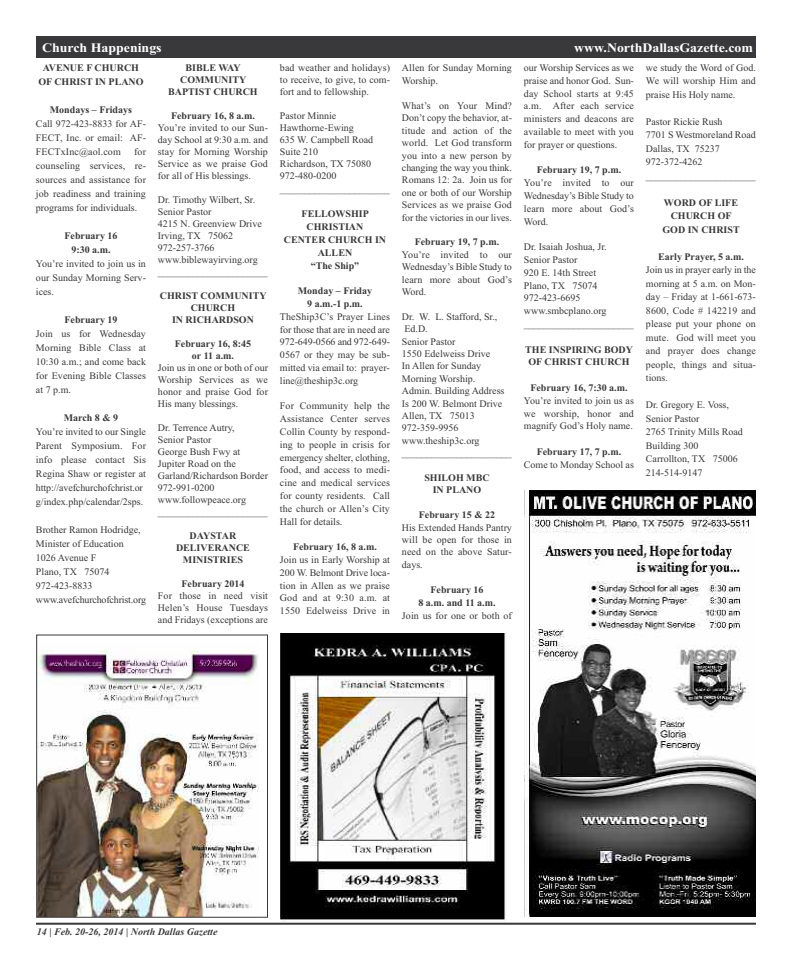
<style>
.page{position:relative;width:792px;height:972px;background:#fff}
.page>*{position:absolute;margin:0;border:0;box-sizing:border-box;transform-origin:0 0}
.t1{font:700 13px "Times New Roman";color:#fff;scale:1.07 1}
.t2{font:10px/12.8px "Times New Roman";color:#39383a;text-align:justify}
.t3{font:700 10px/12px "Times New Roman";color:#39383a;text-align:center}
.t4{font:italic 700 10px "Times New Roman";color:#39383a}
</style>
<div class="page">
<img style="left:280px;top:634px;width:226px;height:286px">
<hr style="left:36px;top:923px;width:720px;height:2px;background:#39383a">
<div style="left:36px;top:36px;width:720px;height:22px;background:#39383a"></div>
<img style="left:38px;top:650px;width:220px;height:266px">
<div style="left:36px;top:635px;width:232px;height:283px;border:1px solid #39383a"></div>
<img style="left:524px;top:490px;width:232px;height:426px">
<h1 class="t1" style="left:42px;top:40px;width:113px">Church Happenings</h1>
<h1 class="t1" style="left:574px;top:40px;width:169px">www.NorthDallasGazette.com</h1>
<p class="t3" style="left:38px;top:60px;width:107px;line-height:14px">AVENUE F CHURCH<br>OF CHRIST IN PLANO</p>
<p class="t3" style="left:50px;top:103px;width:84px">Mondays – Fridays</p>
<p class="t2" style="left:36px;top:116px;width:112px;line-height:14px">Call 972-423-8833 for AF-FECT, Inc. or email: AF-FECTxInc@aol.com</p>
<p class="t2" style="left:36px;top:144px;width:111px;line-height:14px;text-indent:98px">for counseling services, re&shy;sources and assistance for job readiness and training programs for individuals.</p>
<p class="t3" style="left:64px;top:228px;width:55px;line-height:14px">February 16<br>9:30 a.m.</p>
<p class="t2" style="left:36px;top:256px;width:112px;line-height:14px">You’re invited to join us in our Sunday Morning Serv&shy;ices.</p>
<p class="t3" style="left:64px;top:313px;width:55px">February 19</p>
<p class="t2" style="left:36px;top:326px;width:112px;line-height:14px">Join us for Wednesday Morning Bible Class at 10:30 a.m.; and come back for Evening Bible Classes at 7 p.m.</p>
<p class="t3" style="left:64px;top:411px;width:56px">March 8 &amp; 9</p>
<p class="t2" style="left:36px;top:424px;width:112px;line-height:14px;text-align:left">You’re invited to our Single<br>Parent Symposium. For info please contact Sis<br>Regina Shaw or register at http://avefchurchofchrist.or g/index.php/calendar/2sps.</p>
<p class="t2" style="left:36px;top:522px;width:112px;line-height:14px;text-align:left">Brother Ramon Hodridge,<br>Minister of Education<br>1026 Avenue F<br>Plano, TX 75074<br>972-423-8833 www.avefchurchofchrist.org</p>
<p class="t3" style="left:168px;top:61px;width:91px">BIBLE WAY<br>COMMUNITY<br>BAPTIST CHURCH</p>
<p class="t3" style="left:171px;top:109px;width:85px">February 16, 8 a.m.</p>
<p class="t2" style="left:158px;top:121px;width:112px;line-height:12px">You’re invited to our Sun&shy;day School at 9:30 a.m. and stay for Morning Worship Service as we praise God for all of His blessings.</p>
<p class="t2" style="left:158px;top:193px;width:111px;line-height:12px;text-align:left">Dr. Timothy Wilbert, Sr.<br>Senior Pastor<br>4215 N. Greenview Drive<br>Irving, TX 75062<br>972-257-3766 www.biblewayirving.org ______________________</p>
<p class="t3" style="left:160px;top:289px;width:108px">CHRIST COMMUNITY<br>CHURCH<br>IN RICHARDSON</p>
<p class="t3" style="left:175px;top:337px;width:78px">February 16, 8:45 or 11 a.m.</p>
<p class="t2" style="left:158px;top:361px;width:112px;line-height:12px">Join us in one or both of our Worship Services as we honor and praise God for His many blessings.</p>
<p class="t2" style="left:158px;top:421px;width:111px;line-height:12px;text-align:left">Dr. Terrence Autry,<br>Senior Pastor<br>George Bush Fwy at<br>Jupiter Road on the<br>Garland/Richardson Border<br>972-991-0200 www.followpeace.org ______________________</p>
<p class="t3" style="left:176px;top:529px;width:75px">DAYSTAR<br>DELIVERANCE<br>MINISTRIES</p>
<p class="t3" style="left:181px;top:577px;width:65px">February 2014</p>
<p class="t2" style="left:158px;top:589px;width:112px;line-height:12px">For those in need visit Helen’s House Tuesdays and Fridays (exceptions are</p>
<p class="t2" style="left:280px;top:62px;width:111px;line-height:12px">bad weather and holidays) to receive, to give, to com&shy;fort and to fellowship.</p>
<p class="t2" style="left:280px;top:109px;width:111px;line-height:12.1px;text-align:left">Pastor Minnie<br>Hawthorne-Ewing<br>635 W. Campbell Road<br>Suite 210<br>Richardson, TX 75080<br>972-480-0200 ______________________</p>
<p class="t3" style="left:284px;top:208px;width:104px;line-height:12.8px">FELLOWSHIP<br>CHRISTIAN<br>CENTER CHURCH IN<br>ALLEN<br>“The Ship”</p>
<p class="t3" style="left:298px;top:284px;width:76px;line-height:12.8px">Monday – Friday<br>9 a.m.-1 p.m.</p>
<p class="t2" style="left:280px;top:310px;width:112px">TheShip3C’s Prayer Lines for those that are in need are 972-649-0566 and 972-649- 0567 or they may be sub&shy;mitted via email to: prayer&shy;line@theship3c.org</p>
<p class="t2" style="left:280px;top:400px;width:112px">For Community help the Assistance Center serves Collin County by respond&shy;ing to people in crisis for emergency shelter, clothing, food, and access to medi&shy;cine and medical services for county residents. Call the church or Allen’s City Hall for details.</p>
<p class="t3" style="left:293px;top:541px;width:85px">February 16, 8 a.m.</p>
<p class="t2" style="left:280px;top:553px;width:112px">Join us in Early Worship at 200 W. Belmont Drive loca&shy;tion in Allen as we praise God and at 9:30 a.m. at 1550 Edelweiss Drive in</p>
<p class="t2" style="left:402px;top:61px;width:112px">Allen for Sunday Morning<br>Worship.</p>
<p class="t2" style="left:402px;top:99px;width:112px;line-height:12.4px">What’s on Your Mind?<br>Don’t copy the behavior, at&shy;titude and action of the world. Let God transform you into a new person by changing the way you think.<br>Romans 12: 2a. Join us for one or both of our Worship Services as we praise God for the victories in our lives.</p>
<p class="t3" style="left:415px;top:236px;width:86px">February 19, 7 p.m.</p>
<p class="t2" style="left:402px;top:248px;width:111px;line-height:12.4px">You’re invited to our Wednesday’s Bible Study to learn more about God’s Word.</p>
<p class="t2" style="left:402px;top:310px;width:112px;line-height:12.4px;text-align:left">Dr. W. L. Stafford, Sr.,<br>Ed.D.<br>Senior Pastor<br>1550 Edelweiss Drive<br>In Allen for Sunday<br>Morning Worship.<br>Admin. Building Address<br>Is 200 W. Belmont Drive<br>Allen, TX 75013<br>972-359-9956 www.theship3c.org ______________________</p>
<p class="t3" style="left:424px;top:471px;width:67px;line-height:12.4px">SHILOH MBC<br>IN PLANO</p>
<p class="t3" style="left:419px;top:509px;width:78px">February 15 &amp; 22</p>
<p class="t2" style="left:402px;top:521px;width:112px;line-height:12.4px">His Extended Hands Pantry will be open for those in need on the above Satur&shy;days.</p>
<p class="t3" style="left:418px;top:584px;width:79px;line-height:12.8px">February 16<br>8 a.m. and 11 a.m.</p>
<p class="t2" style="left:402px;top:609px;width:111px">Join us for one or both of</p>
<p class="t2" style="left:524px;top:61px;width:112px">our Worship Services as we praise and honor God. Sun&shy;day School starts at 9:45 a.m. After each service ministers and deacons are available to meet with you for prayer or questions.</p>
<p class="t3" style="left:537px;top:164px;width:86px">February 19, 7 p.m.</p>
<p class="t2" style="left:524px;top:176px;width:111px">You’re invited to our Wednesday’s Bible Study to learn more about God’s Word.</p>
<p class="t2" style="left:524px;top:240px;width:112px;text-align:left">Dr. Isaiah Joshua, Jr.<br>Senior Pastor<br>920 E. 14th Street<br>Plano, TX 75074<br>972-423-6695 www.smbcplano.org ______________________</p>
<p class="t3" style="left:525px;top:343px;width:109px;line-height:12.8px">THE INSPIRING BODY<br>OF CHRIST CHURCH</p>
<p class="t3" style="left:530px;top:382px;width:99px">February 16, 7:30 a.m.</p>
<p class="t2" style="left:524px;top:394px;width:111px">You’re invited to join us as we worship, honor and magnify God’s Holy name.</p>
<p class="t3" style="left:537px;top:446px;width:86px">February 17, 7 p.m.</p>
<p class="t2" style="left:524px;top:459px;width:111px">Come to Monday School as</p>
<p class="t2" style="left:646px;top:61px;width:112px;line-height:13.5px">we study the Word of God.<br>We will worship Him and praise His Holy name.</p>
<p class="t2" style="left:646px;top:115px;width:112px;line-height:13.5px;text-align:left">Pastor Rickie Rush<br>7701 S Westmoreland Road<br>Dallas, TX 75237<br>972-372-4262 ______________________</p>
<p class="t3" style="left:662px;top:196px;width:79px;line-height:13.5px">WORD OF LIFE<br>CHURCH OF<br>GOD IN CHRIST</p>
<p class="t3" style="left:658px;top:251px;width:87px">Early Prayer, 5 a.m.</p>
<p class="t2" style="left:646px;top:263px;width:112px;line-height:13.5px">Join us in prayer early in the morning at 5 a.m. on Mon&shy;day – Friday at 1-661-673- 8600, Code # 142219 and please put your phone on mute. God will meet you and prayer does change people, things and situa&shy;tions.</p>
<p class="t2" style="left:646px;top:398px;width:98px;line-height:13.5px;text-align:left">Dr. Gregory E. Voss,<br>Senior Pastor<br>2765 Trinity Mills Road<br>Building 300<br>Carrollton, TX 75006<br>214-514-9147</p>
<p class="t4" style="left:37px;top:925px;width:182px">14 | Feb. 20-26, 2014 | North Dallas Gazette</p>
</div>
